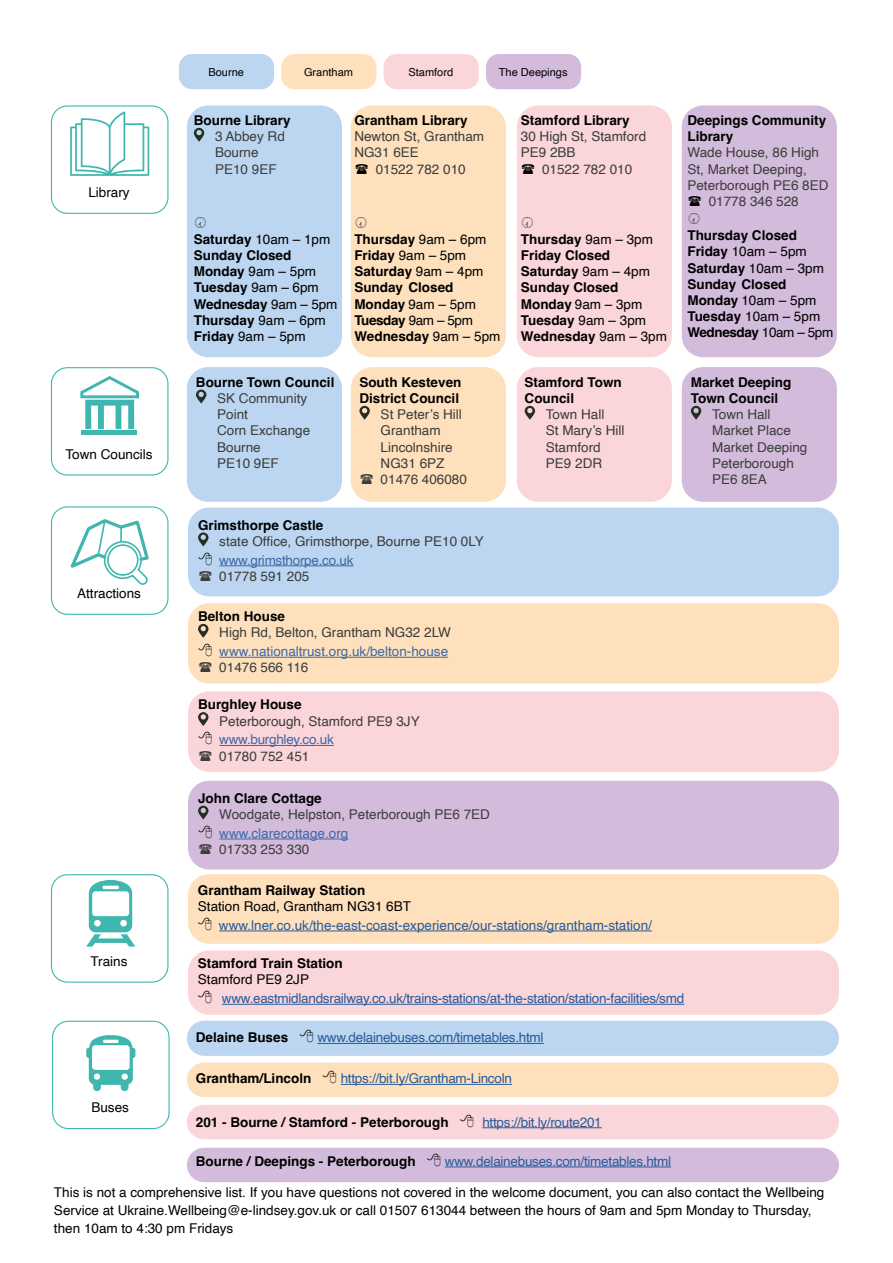
<style>
.page{position:relative;width:893px;height:1263px;background:#fff}
.page>*{position:absolute;margin:0;border:0;box-sizing:border-box;transform-origin:0 0}
.t1{font:700 13.5px/16.2px "Helvetica";color:#000}
.t2{font:13.5px/16.2px "Helvetica";color:#3c3c3b}
.t3{font:13.5px/18px "Helvetica";color:#000}
.t4{font:13.5px "Helvetica";letter-spacing:-.02em;color:#275b9b}
.t5{font:13.5px "Helvetica";color:#275b9b}
.t6{font:13.5px "Helvetica";color:#3f68a5}
.t7{font:13.5px "Helvetica";letter-spacing:-.02em;color:#3f68a5}
.t8{font:11.1px "Helvetica";color:#000}
.s1{font-weight:400}
</style>
<div class="page">
<svg style="left:70px;top:111px;width:79px;height:65px"></svg>
<div style="left:51px;top:105px;width:117px;height:109px;border:1px solid #3fb7af;border-radius:16px"></div>
<div style="left:51px;top:367px;width:117px;height:109px;border:1px solid #3fb7af;border-radius:16px"></div>
<div style="left:51px;top:506px;width:117px;height:109px;border:1px solid #3fb7af;border-radius:16px"></div>
<div style="left:179px;top:54px;width:95px;height:35px;background:#bcd6f1;border-radius:13px"></div>
<div style="left:281px;top:54px;width:95px;height:35px;background:#fee1bc;border-radius:13px"></div>
<div style="left:384px;top:54px;width:95px;height:35px;background:#fad5da;border-radius:13px"></div>
<div style="left:486px;top:54px;width:95px;height:35px;background:#d3bcdb;border-radius:13px"></div>
<div style="left:187px;top:105px;width:155px;height:252px;background:#bcd6f1;border-radius:21px"></div>
<svg style="left:194px;top:128px;width:10px;height:14px"></svg>
<div style="left:187px;top:367px;width:155px;height:135px;background:#bcd6f1;border-radius:21px"></div>
<svg style="left:196px;top:390px;width:10px;height:13px"></svg>
<div style="left:351px;top:105px;width:155px;height:252px;background:#fee1bc;border-radius:21px"></div>
<div style="left:351px;top:367px;width:155px;height:135px;background:#fee1bc;border-radius:21px"></div>
<svg style="left:359px;top:406px;width:11px;height:14px"></svg>
<div style="left:517px;top:105px;width:155px;height:252px;background:#fad5da;border-radius:21px"></div>
<div style="left:517px;top:367px;width:155px;height:135px;background:#fad5da;border-radius:21px"></div>
<svg style="left:525px;top:406px;width:10px;height:14px"></svg>
<div style="left:682px;top:105px;width:155px;height:252px;background:#d3bcdb;border-radius:21px"></div>
<div style="left:682px;top:367px;width:155px;height:135px;background:#d3bcdb;border-radius:21px"></div>
<svg style="left:691px;top:406px;width:10px;height:14px"></svg>
<hr style="left:81px;top:431px;width:56px;height:4px;background:#3fb7af">
<svg style="left:80px;top:376px;width:59px;height:53px"></svg>
<div style="left:188px;top:507px;width:651px;height:89px;background:#bcd6f1;border-radius:21px"></div>
<div style="left:188px;top:781px;width:651px;height:88px;background:#d3bcdb;border-radius:21px"></div>
<div style="left:187px;top:1021px;width:652px;height:35px;background:#bcd6f1;border-radius:18px"></div>
<hr style="left:317px;top:1043px;width:227px;height:1px;background:#275b9b">
<div style="left:187px;top:1063px;width:652px;height:34px;background:#fee1bc;border-radius:17px"></div>
<div style="left:187px;top:1105px;width:652px;height:34px;background:#fad5da;border-radius:17px"></div>
<div style="left:187px;top:1148px;width:652px;height:34px;background:#d3bcdb;border-radius:17px"></div>
<hr style="left:341px;top:1084px;width:171px;height:1px;background:#275b9b">
<hr style="left:482px;top:1127px;width:120px;height:1px;background:#275b9b">
<div style="left:52px;top:1021px;width:118px;height:108px;border:1px solid #3fb7af;border-radius:16px"></div>
<svg style="left:86px;top:1035px;width:49px;height:56px"></svg>
<div style="left:188px;top:874px;width:651px;height:70px;background:#fee1bc;border-radius:21px"></div>
<hr style="left:219px;top:931px;width:433px;height:1px;background:#275b9b">
<div style="left:188px;top:950px;width:651px;height:65px;background:#fad5da;border-radius:21px"></div>
<hr style="left:222px;top:1004px;width:462px;height:1px;background:#275b9b">
<div style="left:51px;top:874px;width:117px;height:109px;border:1px solid #3fb7af;border-radius:16px"></div>
<svg style="left:86px;top:880px;width:49px;height:66px"></svg>
<hr style="left:219px;top:565px;width:134px;height:1px;background:#3f68a5">
<svg style="left:198px;top:532px;width:11px;height:14px"></svg>
<div style="left:188px;top:603px;width:651px;height:80px;background:#fee1bc;border-radius:21px"></div>
<hr style="left:219px;top:657px;width:229px;height:1px;background:#3f68a5">
<svg style="left:198px;top:624px;width:11px;height:14px"></svg>
<div style="left:188px;top:691px;width:651px;height:81px;background:#fad5da;border-radius:21px"></div>
<hr style="left:219px;top:745px;width:115px;height:1px;background:#3f68a5">
<svg style="left:198px;top:712px;width:11px;height:14px"></svg>
<hr style="left:219px;top:839px;width:129px;height:1px;background:#3f68a5">
<svg style="left:198px;top:806px;width:11px;height:13px"></svg>
<svg style="left:70px;top:519px;width:79px;height:66px"></svg>
<hr style="left:445px;top:1166px;width:226px;height:1px;background:#275b9b">
<p class="t3" style="left:88px;top:184px;width:43px">Library</p>
<p class="t3" style="left:66px;top:445px;width:89px">Town Councils</p>
<p class="t3" style="left:77px;top:585px;width:65px">Attractions</p>
<p class="t3" style="left:91px;top:952px;width:39px">Trains</p>
<p class="t3" style="left:91px;top:1099px;width:39px">Buses</p>
<p class="t8" style="left:208px;top:63px;width:37px">Bourne</p>
<p class="t8" style="left:304px;top:63px;width:51px">Grantham</p>
<p class="t8" style="left:408px;top:63px;width:46px">Stamford</p>
<p class="t8" style="left:499px;top:63px;width:70px">The Deepings</p>
<p class="t1" style="left:194px;top:114px;width:98px">Bourne Library</p>
<p class="t2" style="left:215px;top:129px;width:71px">3 Abbey Rd<br>Bourne<br>PE10 9EF</p>
<p class="t1" style="left:521px;top:114px;width:110px">Stamford Library</p>
<p class="t2" style="left:521px;top:129px;width:127px">30 High St, Stamford<br>PE9 2BB</p>
<p class="t2" style="left:542px;top:161px;width:92px">01522 782 010</p>
<p class="t1" style="left:354px;top:114px;width:115px">Grantham Library</p>
<p class="t2" style="left:354px;top:129px;width:131px">Newton St, Grantham<br>NG31 6EE</p>
<p class="t2" style="left:376px;top:161px;width:92px">01522 782 010</p>
<p class="t1" style="left:194px;top:232px;width:145px">Saturday <span class="s1">10am – 1pm<br></span>Sunday Closed<br>Monday <span class="s1">9am – 5pm<br></span>Tuesday <span class="s1">9am – 6pm<br></span>Wednesday <span class="s1">9am – 5pm<br></span>Thursday <span class="s1">9am – 6pm<br></span>Friday <span class="s1">9am – 5pm</span></p>
<p class="t1" style="left:196px;top:375px;width:140px">Bourne Town Council</p>
<p class="t2" style="left:217px;top:391px;width:95px">SK Community<br>Point<br>Corn Exchange<br>Bourne<br>PE10 9EF</p>
<p class="t1" style="left:354px;top:232px;width:148px">Thursday <span class="s1">9am – 6pm<br></span>Friday <span class="s1">9am – 5pm<br></span>Saturday <span class="s1">9am – 4pm<br></span>Sunday Closed<br>Monday <span class="s1">9am – 5pm<br></span>Tuesday <span class="s1">9am – 5pm<br></span>Wednesday <span class="s1">9am – 5pm</span></p>
<p class="t1" style="left:359px;top:375px;width:104px">South Kesteven<br>District Council</p>
<p class="t2" style="left:381px;top:407px;width:88px">St Peter’s Hill<br>Grantham<br>Lincolnshire<br>NG31 6PZ<br>01476 406080</p>
<p class="t1" style="left:198px;top:518px;width:127px">Grimsthorpe Castle</p>
<p class="t2" style="left:219px;top:533px;width:266px">state Office, Grimsthorpe, Bourne PE10 0LY</p>
<p class="t7" style="left:219px;top:550px;width:136px">www.grimsthorpe.co.uk</p>
<p class="t2" style="left:219px;top:569px;width:92px">01778 591 205</p>
<p class="t1" style="left:198px;top:610px;width:89px">Belton House</p>
<p class="t2" style="left:219px;top:625px;width:233px">High Rd, Belton, Grantham NG32 2LW</p>
<p class="t6" style="left:219px;top:641px;width:230px">www.nationaltrust.org.uk/belton-house</p>
<p class="t2" style="left:219px;top:660px;width:91px">01476 566 116</p>
<p class="t1" style="left:198px;top:698px;width:105px">Burghley House</p>
<p class="t2" style="left:219px;top:713px;width:202px">Peterborough, Stamford PE9 3JY</p>
<p class="t7" style="left:219px;top:729px;width:116px">www.burghley.co.uk</p>
<p class="t2" style="left:219px;top:748px;width:92px">01780 752 451</p>
<p class="t1" style="left:198px;top:791px;width:125px">John Clare Cottage</p>
<p class="t2" style="left:219px;top:807px;width:272px">Woodgate, Helpston, Peterborough PE6 7ED</p>
<p class="t6" style="left:219px;top:823px;width:131px">www.clarecottage.org</p>
<p class="t2" style="left:219px;top:842px;width:92px">01733 253 330</p>
<p class="t1" style="left:521px;top:232px;width:148px">Thursday <span class="s1">9am – 3pm<br></span>Friday Closed<br>Saturday <span class="s1">9am – 4pm<br></span>Sunday Closed<br>Monday <span class="s1">9am – 3pm<br></span>Tuesday <span class="s1">9am – 3pm<br></span>Wednesday <span class="s1">9am – 3pm</span></p>
<p class="t1" style="left:525px;top:375px;width:99px">Stamford Town<br>Council</p>
<p class="t2" style="left:546px;top:407px;width:80px">Town Hall<br>St Mary’s Hill<br>Stamford<br>PE9 2DR</p>
<p class="t1" style="left:687px;top:114px;width:140px">Deepings Community<br>Library</p>
<p class="t2" style="left:687px;top:145px;width:133px">Wade House, 86 High</p>
<p class="t2" style="left:687px;top:161px;width:121px">St, Market Deeping,</p>
<p class="t2" style="left:687px;top:177px;width:143px">Peterborough PE6 8ED</p>
<p class="t2" style="left:709px;top:194px;width:92px">01778 346 528</p>
<p class="t1" style="left:687px;top:229px;width:147px">Thursday Closed<br>Friday <span class="s1">10am – 5pm<br></span>Saturday <span class="s1">10am – 3pm<br></span>Sunday Closed<br>Monday <span class="s1">10am – 5pm<br></span>Tuesday <span class="s1">10am – 5pm<br></span>Wednesday <span class="s1">10am – 5pm</span></p>
<p class="t1" style="left:691px;top:375px;width:102px">Market Deeping<br>Town Council</p>
<p class="t2" style="left:712px;top:407px;width:97px">Town Hall<br>Market Place<br>Market Deeping<br>Peterborough<br>PE6 8EA</p>
<p class="t1" style="left:198px;top:883px;width:169px">Grantham Railway Station</p>
<p class="t3" style="left:198px;top:898px;width:215px">Station Road, Grantham NG31 6BT</p>
<p class="t5" style="left:219px;top:915px;width:434px">www.lner.co.uk/the-east-coast-experience/our-stations/grantham-station/</p>
<p class="t1" style="left:198px;top:957px;width:146px">Stamford Train Station</p>
<p class="t3" style="left:198px;top:971px;width:113px">Stamford PE9 2JP</p>
<p class="t4" style="left:222px;top:988px;width:464px">www.eastmidlandsrailway.co.uk/trains-stations/at-the-station/station-facilities/smd</p>
<p class="t1" style="left:196px;top:1031px;width:94px">Delaine Buses</p>
<p class="t4" style="left:317px;top:1027px;width:228px">www.delainebuses.com/timetables.html</p>
<p class="t1" style="left:196px;top:1072px;width:117px">Grantham/Lincoln</p>
<p class="t4" style="left:341px;top:1068px;width:173px">https://bit.ly/Grantham-Lincoln</p>
<p class="t1" style="left:196px;top:1115px;width:254px">201 - Bourne / Stamford - Peterborough</p>
<p class="t4" style="left:482px;top:1111px;width:121px">https://bit.ly/route201</p>
<p class="t1" style="left:196px;top:1154px;width:221px">Bourne / Deepings - Peterborough</p>
<p class="t4" style="left:445px;top:1151px;width:228px">www.delainebuses.com/timetables.html</p>
<p class="t3" style="left:54px;top:1184px;width:772px">This is not a comprehensive list. If you have questions not covered in the welcome document, you can also contact the Wellbeing<br>Service at Ukraine.Wellbeing@e-lindsey.gov.uk or call 01507 613044 between the hours of 9am and 5pm Monday to Thursday, then 10am to 4:30 pm Fridays</p>
</div>
